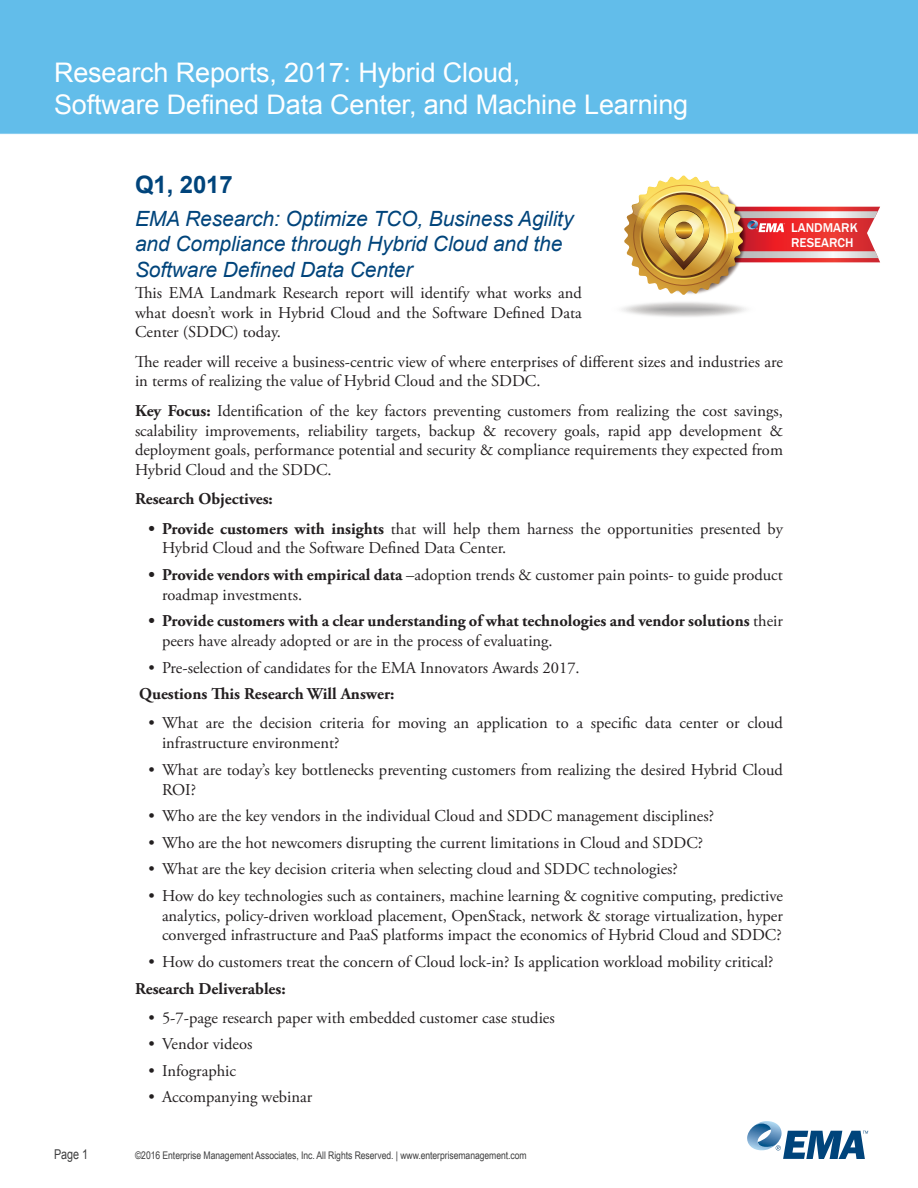
<style>
.page{position:relative;width:918px;height:1188px;background:#fff}
.page>*{position:absolute;margin:0;border:0;box-sizing:border-box;transform-origin:0 0}
.t1{font:27px/32.4px "Arial";letter-spacing:-.005em;color:#fff}
.Heading_1{font:700 24px "Arial";letter-spacing:-.005em;color:#00447b}
.Heading_2{font:italic 21px/25.2px "Arial";letter-spacing:-.005em;color:#00447b}
.t2{font:16.5px/19.8px "Adobe Garamond Pro";color:#231f20}
.t3{font:700 16.5px/19.8px "Adobe Garamond Pro";color:#231f20}
.t4{font:13.5px "Arial";color:#3e3e3f;scale:.8 1}
.t5{font:500 13.05px/14.4px "Franklin Gothic";color:#fff}
.t6{font:10.5px "Arial Narrow";letter-spacing:-.005em;color:#3e3e3f}
.s1{font-weight:700}
.s2{font-weight:400}
</style>
<div class="page">
<svg style="left:747px;top:1121px;width:121px;height:38px"></svg>
<div style="left:0;top:0;width:918px;height:134px;background:#62bdea"></div>
<div style="left:611px;top:300px;width:145px;height:19px;background:#faf9f9;border-radius:50%"></div>
<div style="left:614px;top:300px;width:140px;height:18px;background:#fcfdfc;border-radius:50%"></div>
<div style="left:619px;top:301px;width:130px;height:17px;background:#f8f8f8;border-radius:50%"></div>
<div style="left:621px;top:302px;width:126px;height:15px;background:#f3f3f3;border-radius:50%"></div>
<div style="left:624px;top:302px;width:120px;height:15px;background:#edecec;border-radius:50%"></div>
<div style="left:626px;top:303px;width:116px;height:13px;background:#e7e7e6;border-radius:50%"></div>
<div style="left:629px;top:303px;width:110px;height:13px;background:#dad8d7;border-radius:50%"></div>
<div style="left:634px;top:304px;width:101px;height:11px;background:#d1d0cf;border-radius:50%"></div>
<div style="left:636px;top:304px;width:96px;height:11px;background:#cdcccb;border-radius:50%"></div>
<div style="left:639px;top:305px;width:91px;height:9px;background:#cac8c7;border-radius:50%"></div>
<div style="left:641px;top:305px;width:86px;height:9px;background:#c6c4c3;border-radius:50%"></div>
<div style="left:644px;top:306px;width:81px;height:7px;background:#c2c0c0;border-radius:50%"></div>
<div style="left:646px;top:306px;width:77px;height:7px;background:#bebcbc;border-radius:50%"></div>
<div style="left:651px;top:307px;width:67px;height:5px;background:#b7b6b6;border-radius:50%"></div>
<svg style="left:660px;top:308px;width:49px;height:3px"></svg>
<svg style="left:624px;top:176px;width:256px;height:119px"></svg>
<h1 class="t1" style="left:54px;top:56px;width:636px">Research Reports, 2017: Hybrid Cloud,<br>Software Defined Data Center, and Machine Learning</h1>
<p class="Heading_1" style="left:135px;top:169px;width:99px">Q1, 2017</p>
<p class="Heading_2" style="left:135px;top:207px;width:440px">EMA Research: Optimize TCO, Business Agility and Compliance through Hybrid Cloud and the<br>Software Defined Data Center</p>
<p class="t2" style="left:135px;top:283px;width:448px;text-align:justify">This EMA Landmark Research report will identify what works and what doesn’t work in Hybrid Cloud and the Software Defined Data Center (SDDC) today.</p>
<p class="t2" style="left:135px;top:352px;width:649px">The reader will receive a business-centric view of where enterprises of different sizes and industries are in terms of realizing the value of Hybrid Cloud and the SDDC.</p>
<p class="t2" style="left:135px;top:401px;width:650px;text-align:justify"><span class="s1">Key Focus:</span> Identification of the key factors preventing customers from realizing the cost savings, scalability improvements, reliability targets, backup &amp; recovery goals, rapid app development &amp; deployment goals, performance potential and security &amp; compliance requirements they expected from Hybrid Cloud and the SDDC.</p>
<p class="t3" style="left:135px;top:490px;width:139px">Research Objectives:</p>
<p class="t2" style="left:162px;top:519px;width:623px;text-indent:-14px"><span class="s1">• Provide customers with insights</span> that will help them harness the opportunities presented by<br>Hybrid Cloud and the Software Defined Data Center.</p>
<p class="t2" style="left:162px;top:565px;width:622px;text-indent:-14px"><span class="s1">• Provide vendors with empirical data</span> –adoption trends &amp; customer pain points- to guide product roadmap investments.</p>
<p class="t3" style="left:162px;top:611px;width:622px;text-indent:-14px">• Provide customers with a clear understanding of what technologies and vendor solutions <span class="s2">their peers have already adopted or are in the process of evaluating.</span></p>
<p class="t2" style="left:148px;top:658px;width:433px">• Pre-selection of candidates for the EMA Innovators Awards 2017.</p>
<p class="t3" style="left:139px;top:684px;width:257px">Questions This Research Will Answer:</p>
<p class="t2" style="left:162px;top:714px;width:623px;text-indent:-14px">• What are the decision criteria for moving an application to a specific data center or cloud infrastructure environment?</p>
<p class="t2" style="left:162px;top:760px;width:622px;text-indent:-14px">• What are today’s key bottlenecks preventing customers from realizing the desired Hybrid Cloud<br>ROI?</p>
<p class="t2" style="left:148px;top:807px;width:567px">• Who are the key vendors in the individual Cloud and SDDC management disciplines?</p>
<p class="t2" style="left:148px;top:833px;width:556px">• Who are the hot newcomers disrupting the current limitations in Cloud and SDDC?</p>
<p class="t2" style="left:148px;top:860px;width:531px">• What are the key decision criteria when selecting cloud and SDDC technologies?</p>
<p class="t2" style="left:162px;top:886px;width:623px;text-align:justify;text-indent:-14px">• How do key technologies such as containers, machine learning &amp; cognitive computing, predictive analytics, policy-driven workload placement, OpenStack, network &amp; storage virtualization, hyper converged infrastructure and PaaS platforms impact the economics of Hybrid Cloud and SDDC?</p>
<p class="t2" style="left:148px;top:952px;width:627px">• How do customers treat the concern of Cloud lock-in? Is application workload mobility critical?</p>
<p class="t3" style="left:135px;top:979px;width:152px">Research Deliverables:</p>
<p class="t2" style="left:148px;top:1008px;width:408px">• 5-7-page research paper with embedded customer case studies</p>
<p class="t2" style="left:148px;top:1035px;width:105px">• Vendor videos</p>
<p class="t2" style="left:148px;top:1061px;width:89px">• Infographic</p>
<p class="t2" style="left:148px;top:1088px;width:165px">• Accompanying webinar</p>
<p class="t5" style="left:791px;top:221px;width:68px">LANDMARK<br>RESEARCH</p>
<p class="t4" style="left:54px;top:1145px;width:44px">Page 1</p>
<p class="t6" style="left:135px;top:1147px;width:393px">©2016 Enterprise Management Associates, Inc. All Rights Reserved. | www.enterprisemanagement.com</p>
</div>
